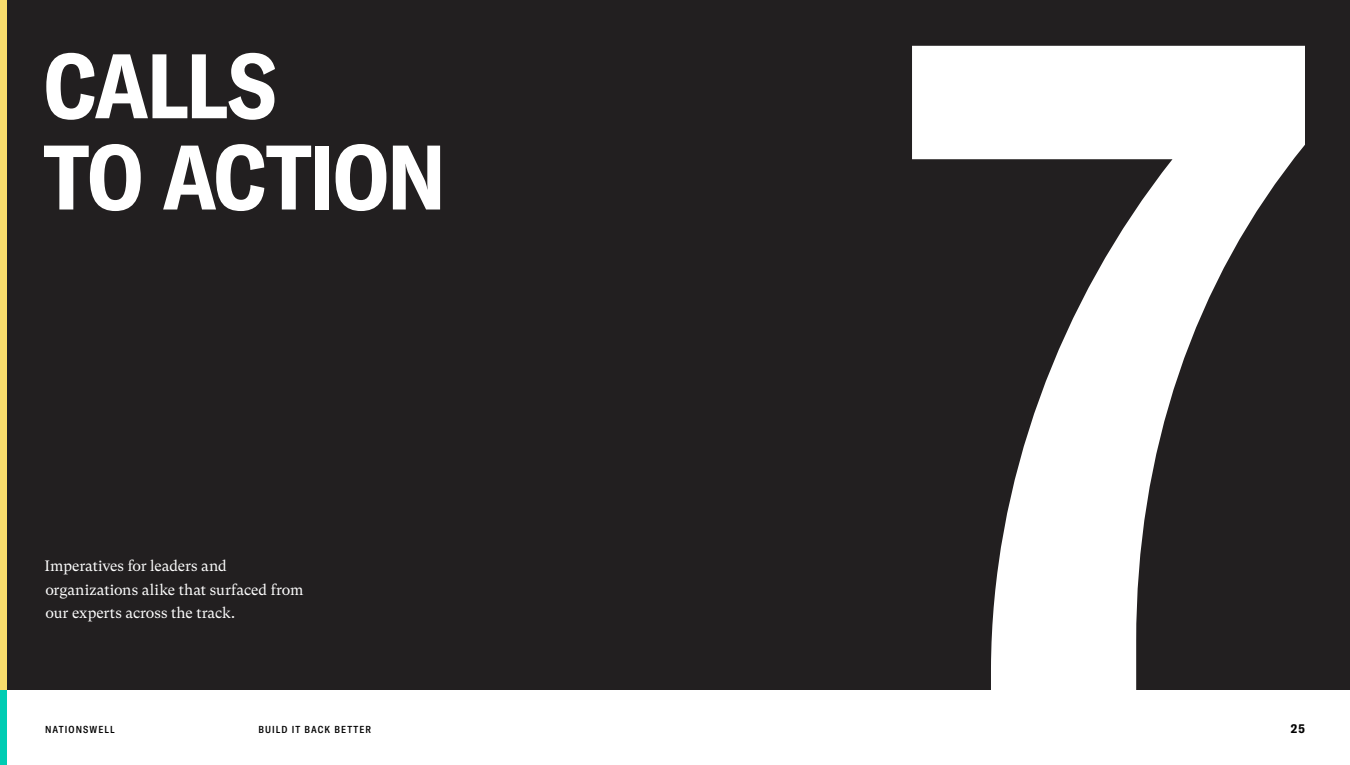
<style>
.page{position:relative;width:1350px;height:765px;background:#fff}
.page>*{position:absolute;margin:0;border:0;box-sizing:border-box;transform-origin:0 0}
.t1{font:700 condensed 90px/91.2px "GT America";letter-spacing:-.02em;color:#fff}
.t2{font:15px/23.8px "GT Super Text";color:#fff}
.t3{font:700 condensed 12.5px "GT America";color:#000}
.t4{font:500 condensed 10px "GT America";letter-spacing:.11em;color:#000}
</style>
<div class="page">
<div style="left:0;top:0;width:1350px;height:690px;background:#221f20"></div>
<div style="left:0;top:0;width:7px;height:690px;background:#fadd6c"></div>
<div style="left:0;top:690px;width:7px;height:75px;background:#00ccb3"></div>
<svg style="left:912px;top:46px;width:393px;height:644px"></svg>
<h1 class="t1" style="left:44px;top:40px;width:403px">CALLS<br>TO ACTION</h1>
<p class="t2" style="left:45px;top:554px;width:260px">Imperatives for leaders and organizations alike that surfaced from our experts across the track.</p>
<p class="t4" style="left:45px;top:723px;width:71px">NATIONSWELL</p>
<p class="t4" style="left:259px;top:723px;width:114px">BUILD IT BACK BETTER</p>
<p class="t3" style="left:1291px;top:720px;width:16px">25</p>
</div>
